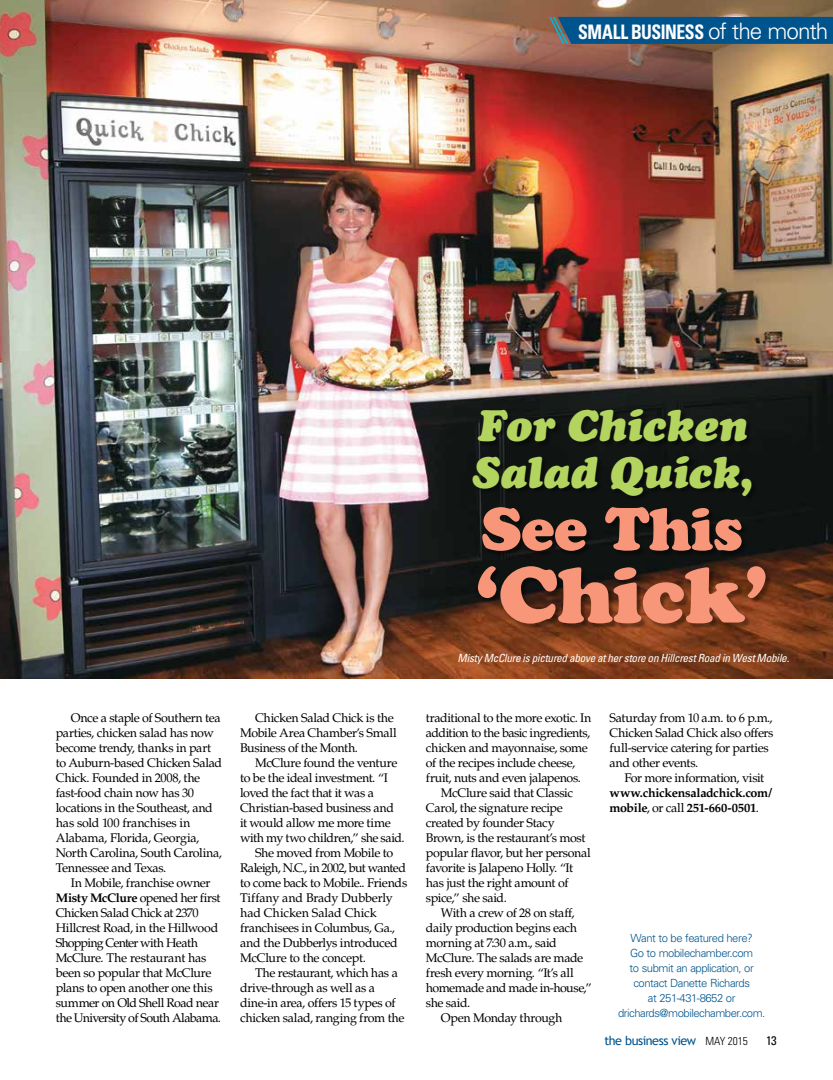
<style>
.page{position:relative;width:833px;height:1080px;background:#fff}
.page>*{position:absolute;margin:0;border:0;box-sizing:border-box;transform-origin:0 0}
.t1{font:78.75px "Cooper Black Std";letter-spacing:-.01em;color:#f79679}
.t2{font:60px "Cooper Black Std";letter-spacing:-.01em;color:#f79679}
.t3{font:italic 43.75px/46.2px "Cooper Black Std";letter-spacing:-.01em;color:#b3d560}
.t4{font:700 condensed 20px "Univers";letter-spacing:-.025em;color:#fff;scale:.88 1}
.t5{font:12.5px/15px "Palatino";letter-spacing:-.03em;color:#000}
.t6{font:12.5px "Palatino";letter-spacing:-.05em;color:#000}
.t7{font:700 12.5px/15px "Palatino";letter-spacing:-.02em;color:#000}
.t8{font:12.5px "Trebuchet MS";letter-spacing:-.035em;color:#00548d}
.t9{font:12.5px "Palatino";letter-spacing:-.005em;color:#000}
.t10{font:condensed 12.5px "Univers";color:#000}
.t11{font:300 11.25px/15px "Univers";letter-spacing:-.04em;color:#00548d;text-align:center}
.t12{font:italic condensed 11.25px "Univers";letter-spacing:-.02em;color:#fff}
.s1{font-weight:300;font-stretch:normal;font-size:22.5px}
.s2{font-weight:700}
.s3{font-weight:400}
.s4{font-family:"Univers";font-weight:300;font-stretch:condensed;font-size:11.25px;color:#000}
</style>
<div class="page">
<img style="left:1px;top:0;width:831px;height:679px">
<div style="left:474px;top:411px;width:298px;height:219px;background:#000;opacity:.35"></div>
<svg style="left:549px;top:17px;width:283px;height:27px;background:#07558b"></svg>
<h3 class="t4" style="left:578px;top:20px;width:286px">SMALL BUSINESS <span class="s1">of the month</span></h3>
<h3 class="t3" style="left:471px;top:402px;width:282px">For Chicken<br>Salad Quick,</h3>
<h2 class="t2" style="left:481px;top:493px;width:263px">See This</h2>
<h1 class="t1" style="left:474px;top:547px;width:296px">‘Chick’</h1>
<p class="t12" style="left:457px;top:651px;width:333px">Misty McClure is pictured above at her store on Hillcrest Road in West Mobile.</p>
<p class="t5" style="left:56px;top:710px;width:168px;text-indent:15px">Once a staple of Southern tea parties, chicken salad has now become trendy, thanks in part to Auburn-based Chicken Salad<br>Chick. Founded in 2008, the fast-food chain now has 30 locations in the Southeast, and has sold 100 franchises in<br>Alabama, Florida, Georgia,<br>North Carolina, South Carolina,<br>Tennessee and Texas.</p>
<p class="t5" style="left:56px;top:875px;width:167px;text-indent:15px">In Mobile, franchise owner<br><span class="s2">Misty McClure</span> opened her first<br>Chicken Salad Chick at 2370<br>Hillcrest Road, in the Hillwood<br>Shopping Center with Heath<br>McClure. The restaurant has been so popular that McClure plans to open another one this summer on Old Shell Road near the University of South Alabama.</p>
<p class="t5" style="left:240px;top:710px;width:158px;text-indent:15px">Chicken Salad Chick is the<br>Mobile Area Chamber’s Small<br>Business of the Month.</p>
<p class="t5" style="left:255px;top:755px;width:144px">McClure found the venture</p>
<p class="t5" style="left:240px;top:770px;width:149px">to be the ideal investment. “I</p>
<p class="t5" style="left:240px;top:785px;width:135px">loved the fact that it was a</p>
<p class="t5" style="left:240px;top:800px;width:155px">Christian-based business and</p>
<p class="t5" style="left:240px;top:815px;width:152px">it would allow me more time</p>
<p class="t5" style="left:240px;top:830px;width:166px">with my two children,” she said.</p>
<p class="t5" style="left:255px;top:845px;width:140px">She moved from Mobile to</p>
<p class="t6" style="left:240px;top:860px;width:167px">Raleigh, N.C., in 2002, but wanted</p>
<p class="t5" style="left:240px;top:875px;width:169px">to come back to Mobile.. Friends</p>
<p class="t5" style="left:240px;top:890px;width:154px">Tiffany and Brady Dubberly</p>
<p class="t9" style="left:240px;top:905px;width:138px">had Chicken Salad Chick</p>
<p class="t5" style="left:240px;top:920px;width:156px">franchisees in Columbus, Ga.,</p>
<p class="t5" style="left:240px;top:935px;width:159px">and the Dubberlys introduced</p>
<p class="t5" style="left:240px;top:950px;width:127px">McClure to the concept.</p>
<p class="t5" style="left:255px;top:965px;width:144px">The restaurant, which has a</p>
<p class="t5" style="left:240px;top:980px;width:136px">drive-through as well as a</p>
<p class="t5" style="left:240px;top:995px;width:157px">dine-in area, offers 15 types of</p>
<p class="t5" style="left:240px;top:1010px;width:166px">chicken salad, ranging from the</p>
<p class="t5" style="left:426px;top:710px;width:167px">traditional to the more exotic. In</p>
<p class="t5" style="left:426px;top:725px;width:166px">addition to the basic ingredients,</p>
<p class="t5" style="left:426px;top:740px;width:163px">chicken and mayonnaise, some</p>
<p class="t5" style="left:426px;top:755px;width:151px">of the recipes include cheese,</p>
<p class="t5" style="left:426px;top:770px;width:157px">fruit, nuts and even jalapenos.</p>
<p class="t5" style="left:441px;top:785px;width:133px">McClure said that Classic</p>
<p class="t5" style="left:426px;top:800px;width:138px">Carol, the signature recipe</p>
<p class="t5" style="left:426px;top:815px;width:130px">created by founder Stacy</p>
<p class="t5" style="left:426px;top:830px;width:161px">Brown, is the restaurant’s most</p>
<p class="t5" style="left:426px;top:845px;width:166px">popular flavor, but her personal</p>
<p class="t5" style="left:426px;top:860px;width:149px">favorite is Jalapeno Holly. “It</p>
<p class="t5" style="left:426px;top:875px;width:144px">has just the right amount of</p>
<p class="t5" style="left:426px;top:890px;width:82px">spice,” she said.</p>
<p class="t5" style="left:441px;top:905px;width:135px">With a crew of 28 on staff,</p>
<p class="t5" style="left:426px;top:920px;width:153px">daily production begins each</p>
<p class="t5" style="left:426px;top:935px;width:132px">morning at 7:30 a.m., said</p>
<p class="t5" style="left:426px;top:950px;width:159px">McClure. The salads are made</p>
<p class="t5" style="left:426px;top:965px;width:149px">fresh every morning. “It’s all</p>
<p class="t6" style="left:426px;top:980px;width:167px">homemade and made in-house,”</p>
<p class="t5" style="left:426px;top:995px;width:46px">she said.</p>
<p class="t5" style="left:441px;top:1010px;width:123px">Open Monday through</p>
<p class="t5" style="left:609px;top:710px;width:165px">Saturday from 10 a.m. to 6 p.m.,<br>Chicken Salad Chick also offers full-service catering for parties and other events.</p>
<p class="t5" style="left:624px;top:770px;width:141px">For more information, visit</p>
<p class="t7" style="left:609px;top:785px;width:164px">www.chickensaladchick.com/ mobile<span class="s3">, or call</span> 251-660-0501<span class="s3">.</span></p>
<p class="t11" style="left:618px;top:930px;width:149px">Want to be featured here?<br>Go to mobilechamber.com<br>to submit an application, or contact Danette Richards<br>at 251-431-8652 or drichards@mobilechamber.com.</p>
<p class="t8" style="left:604px;top:1033px;width:145px">the business view <span class="s4">MAY 2015</span></p>
<p class="t10" style="left:766px;top:1033px;width:12px">13</p>
</div>
